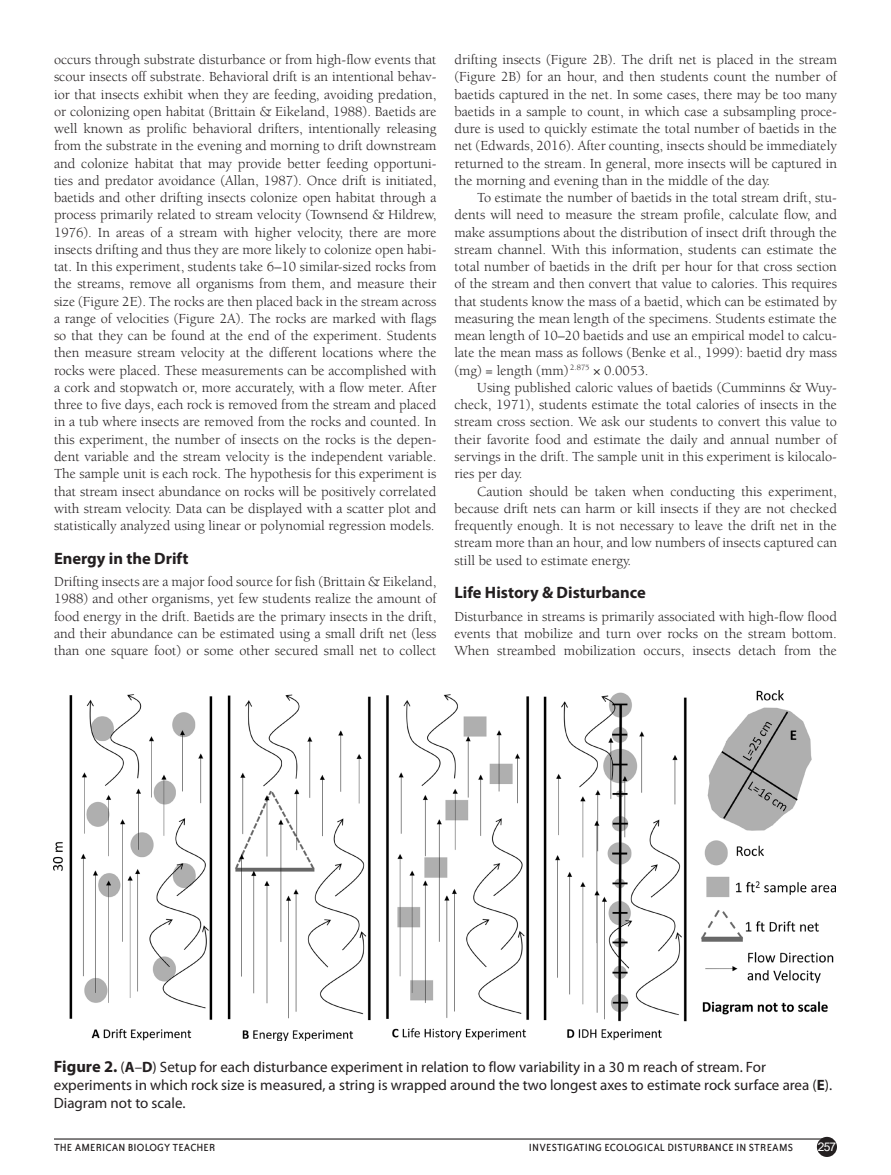
<style>
.page{position:relative;width:891px;height:1175px;background:#fff}
.page>*{position:absolute;margin:0;border:0;box-sizing:border-box;transform-origin:0 0}
.t1{font:700 16.5px "Myriad Pro";color:#231f20}
.CP{font:15px/18px "Myriad Pro";color:#231f20}
.TEXT{font:14.25px/17.2px "Berkeley Std";color:#231f20;text-align:justify}
.TEXT_IND{font:14.25px/17.2px "Berkeley Std";color:#231f20;text-align:justify}
.t2{font:12px "Bailey Sans ITC";letter-spacing:.015em;color:#231f20}
.t3{font:12px "Arial";color:#fff}
.s1{font-style:italic}
.s2{font-weight:700;font-size:16.5px}
.s3{font-weight:700}
</style>
<div class="page">
<div style="left:817px;top:1136px;width:20px;height:20px;background:#231f20;border-radius:50%"></div>
<hr style="left:54px;top:1138px;width:777px;height:1px;background:#231f20">
<img style="left:54px;top:691px;width:781px;height:349px">
<p class="TEXT" style="left:54px;top:51px;width:384px">occurs through substrate disturbance or from high-flow events that scour insects off substrate. Behavioral drift is an intentional behav&shy;ior that insects exhibit when they are feeding, avoiding predation, or colonizing open habitat (Brittain &amp; Eikeland, 1988). Baetids are well known as prolific behavioral drifters, intentionally releasing from the substrate in the evening and morning to drift downstream and colonize habitat that may provide better feeding opportuni&shy;ties and predator avoidance (Allan, 1987). Once drift is initiated, baetids and other drifting insects colonize open habitat through a process primarily related to stream velocity (Townsend &amp; Hildrew, 1976). In areas of a stream with higher velocity, there are more insects drifting and thus they are more likely to colonize open habi&shy;tat. In this experiment, students take 6–10 similar-sized rocks from the streams, remove all organisms from them, and measure their size (Figure 2E). The rocks are then placed back in the stream across a range of velocities (Figure 2A). The rocks are marked with flags so that they can be found at the end of the experiment. Students then measure stream velocity at the different locations where the rocks were placed. These measurements can be accomplished with a cork and stopwatch or, more accurately, with a flow meter. After three to five days, each rock is removed from the stream and placed in a tub where insects are removed from the rocks and counted. In this experiment, the number of insects on the rocks is the depen&shy;dent variable and the stream velocity is the independent variable.<br>The sample unit is each rock. The hypothesis for this experiment is that stream insect abundance on rocks will be positively correlated with stream velocity. Data can be displayed with a scatter plot and statistically analyzed using linear or polynomial regression models.</p>
<h2 class="t1" style="left:54px;top:546px;width:136px">Energy in the Drift</h2>
<p class="TEXT" style="left:54px;top:573px;width:384px">Drifting insects are a major food source for fish (Brittain &amp; Eikeland, 1988) and other organisms, yet few students realize the amount of food energy in the drift. Baetids are the primary insects in the drift, and their abundance can be estimated using a small drift net (less than one square foot) or some other secured small net to collect</p>
<p class="TEXT" style="left:454px;top:51px;width:384px">drifting insects (Figure 2B). The drift net is placed in the stream (Figure 2B) for an hour, and then students count the number of baetids captured in the net. In some cases, there may be too many baetids in a sample to count, in which case a subsampling proce&shy;dure is used to quickly estimate the total number of baetids in the net (Edwards, 2016). After counting, insects should be immediately returned to the stream. In general, more insects will be captured in the morning and evening than in the middle of the day.</p>
<p class="TEXT_IND" style="left:454px;top:189px;width:384px;text-indent:23px">To estimate the number of baetids in the total stream drift, stu&shy;dents will need to measure the stream profile, calculate flow, and make assumptions about the distribution of insect drift through the stream channel. With this information, students can estimate the total number of baetids in the drift per hour for that cross section of the stream and then convert that value to calories. This requires that students know the mass of a baetid, which can be estimated by measuring the mean length of the specimens. Students estimate the mean length of 10–20 baetids and use an empirical model to calcu&shy;late the mean mass as follows (Benke et al., 1999): baetid dry mass (mg) = length (mm) <sup>2.875</sup> <span class="s1">×</span> 0.0053.</p>
<p class="TEXT_IND" style="left:454px;top:379px;width:384px;text-indent:23px">Using published caloric values of baetids (Cumminns &amp; Wuy&shy;check, 1971), students estimate the total calories of insects in the stream cross section. We ask our students to convert this value to their favorite food and estimate the daily and annual number of servings in the drift. The sample unit in this experiment is kilocalo&shy;ries per day.</p>
<p class="TEXT_IND" style="left:454px;top:482px;width:384px;text-indent:23px">Caution should be taken when conducting this experiment, because drift nets can harm or kill insects if they are not checked frequently enough. It is not necessary to leave the drift net in the stream more than an hour, and low numbers of insects captured can still be used to estimate energy.</p>
<h2 class="t1" style="left:454px;top:580px;width:193px">Life History &amp; Disturbance</h2>
<p class="TEXT" style="left:454px;top:608px;width:384px">Disturbance in streams is primarily associated with high-flow flood events that mobilize and turn over rocks on the stream bottom.<br>When streambed mobilization occurs, insects detach from the</p>
<p class="CP" style="left:54px;top:1057px;width:780px"><span class="s2">Figure 2.</span> (<span class="s3">A</span>–<span class="s3">D</span>) Setup for each disturbance experiment in relation to flow variability in a 30 m reach of stream. For experiments in which rock size is measured, a string is wrapped around the two longest axes to estimate rock surface area (<span class="s3">E</span>).<br>Diagram not to scale.</p>
<p class="t2" style="left:54px;top:1141px;width:163px">THE AMERICAN BIOLOGY TEACHER</p>
<p class="t2" style="left:529px;top:1141px;width:266px">INVESTIGATING ECOLOGICAL DISTURBANCE IN STREAMS</p>
<p class="t3" style="left:818px;top:1138px;width:20px">257</p>
</div>
